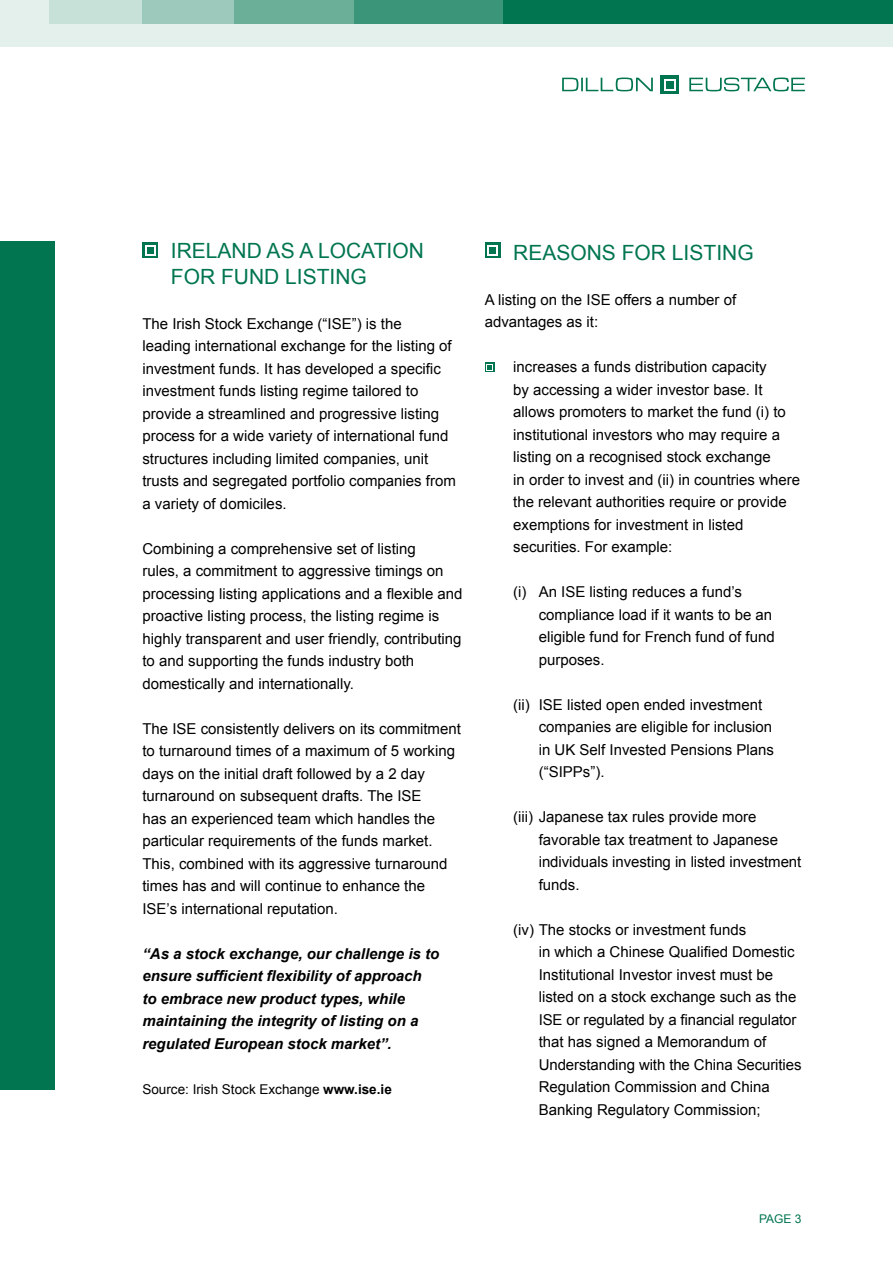
<style>
.page{position:relative;width:893px;height:1263px;background:#fff}
.page>*{position:absolute;margin:0;border:0;box-sizing:border-box;transform-origin:0 0}
.t1{font:21px/25.5px "Arial";color:#007550}
.t2{font:15px/22.5px "Arial";color:#000}
.t3{font:italic 700 15px/22.5px "Arial";color:#000}
.t4{font:13.5px "Arial";color:#000}
.t5{font:12px "Arial";color:#007550}
.s1{font-weight:700}
</style>
<div class="page">
<div style="left:0;top:0;width:893px;height:46px;background:#e3f0ec"></div>
<div style="left:50px;top:0;width:275px;height:24px;background:#c7e1d8"></div>
<div style="left:142px;top:0;width:416px;height:24px;background:#9cc9bb"></div>
<div style="left:235px;top:0;width:415px;height:24px;background:#6baf99"></div>
<div style="left:354px;top:0;width:352px;height:24px;background:#3b9578"></div>
<div style="left:504px;top:0;width:389px;height:24px;background:#007550"></div>
<div style="left:0;top:241px;width:54px;height:849px;background:#007550"></div>
<svg style="left:562px;top:78px;width:91px;height:13px"></svg>
<svg style="left:689px;top:78px;width:116px;height:13px"></svg>
<div style="left:661px;top:75px;width:18px;height:19px;background:#007550"></div>
<svg style="left:664px;top:79px;width:12px;height:12px"></svg>
<div style="left:666px;top:81px;width:8px;height:7px;background:#007550"></div>
<svg style="left:142px;top:242px;width:16px;height:16px"></svg>
<svg style="left:145px;top:245px;width:10px;height:10px"></svg>
<div style="left:147px;top:247px;width:7px;height:6px;background:#007550"></div>
<svg style="left:485px;top:242px;width:15px;height:16px"></svg>
<svg style="left:488px;top:245px;width:10px;height:10px"></svg>
<div style="left:489px;top:247px;width:7px;height:6px;background:#007550"></div>
<svg style="left:485px;top:362px;width:10px;height:10px"></svg>
<svg style="left:487px;top:364px;width:6px;height:6px"></svg>
<h1 class="t1" style="left:171px;top:238px;width:254px">IRELAND AS A LOCATION<br>FOR FUND LISTING</h1>
<p class="t2" style="left:142px;top:312px;width:315px">The Irish Stock Exchange (“ISE”) is the<br>leading international exchange for the listing of investment funds. It has developed a specific investment funds listing regime tailored to provide a streamlined and progressive listing process for a wide variety of international fund structures including limited companies, unit trusts and segregated portfolio companies from a variety of domiciles.</p>
<p class="t2" style="left:142px;top:537px;width:322px">Combining a comprehensive set of listing<br>rules, a commitment to aggressive timings on processing listing applications and a flexible and proactive listing process, the listing regime is highly transparent and user friendly, contributing to and supporting the funds industry both domestically and internationally.</p>
<p class="t2" style="left:142px;top:717px;width:320px">The ISE consistently delivers on its commitment to turnaround times of a maximum of 5 working days on the initial draft followed by a 2 day turnaround on subsequent drafts. The ISE<br>has an experienced team which handles the particular requirements of the funds market.<br>This, combined with its aggressive turnaround times has and will continue to enhance the ISE’s international reputation.</p>
<p class="t3" style="left:142px;top:942px;width:298px">“As a stock exchange, our challenge is to ensure sufficient flexibility of approach to embrace new product types, while maintaining the integrity of listing on a regulated European stock market”.</p>
<p class="t4" style="left:142px;top:1081px;width:251px">Source: Irish Stock Exchange <span class="s1">www.ise.ie</span></p>
<h1 class="t1" style="left:513px;top:239px;width:242px">REASONS FOR LISTING</h1>
<p class="t2" style="left:485px;top:288px;width:253px">A listing on the ISE offers a number of advantages as it:</p>
<p class="t2" style="left:513px;top:356px;width:288px">increases a funds distribution capacity<br>by accessing a wider investor base. It allows promoters to market the fund (i) to institutional investors who may require a listing on a recognised stock exchange<br>in order to invest and (ii) in countries where the relevant authorities require or provide exemptions for investment in listed securities. For example:</p>
<p class="t2" style="left:539px;top:581px;width:237px;text-indent:-26px">(i) An ISE listing reduces a fund’s compliance load if it wants to be an eligible fund for French fund of fund purposes.</p>
<p class="t2" style="left:539px;top:693px;width:237px;text-indent:-26px">(ii) ISE listed open ended investment companies are eligible for inclusion in UK Self Invested Pensions Plans (“SIPPs”).</p>
<p class="t2" style="left:539px;top:806px;width:264px;text-indent:-26px">(iii) Japanese tax rules provide more favorable tax treatment to Japanese individuals investing in listed investment funds.</p>
<p class="t2" style="left:539px;top:918px;width:264px;text-indent:-26px">(iv) The stocks or investment funds<br>in which a Chinese Qualified Domestic Institutional Investor invest must be listed on a stock exchange such as the ISE or regulated by a financial regulator that has signed a Memorandum of Understanding with the China Securities Regulation Commission and China Banking Regulatory Commission;</p>
<p class="t5" style="left:759px;top:1212px;width:44px">PAGE 3</p>
</div>
